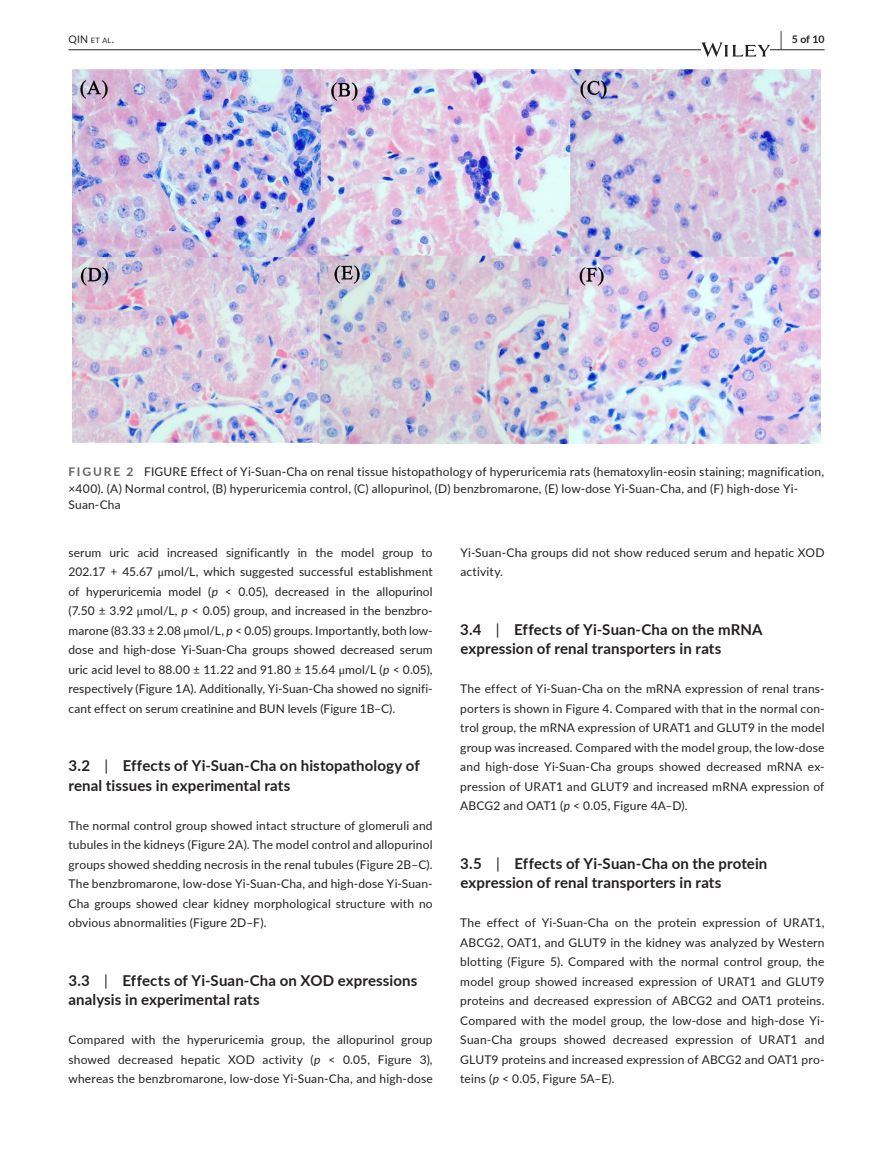
<style>
.page{position:relative;width:893px;height:1174px;background:#fff}
.page>*{position:absolute;margin:0;border:0;box-sizing:border-box;transform-origin:0 0}
.t1{font:700 15px/19.5px "Lato";letter-spacing:.01em;color:#231f20}
.t2{font:12px/19.5px "Lato";letter-spacing:.015em;color:#231f20;text-align:justify}
.t3{font:10.5px "Lato";color:#231f20}
.t4{font:700 10.5px "Lato";color:#231f20}
.s1{font-size:7.35px}
.s2{font-size:19.5px}
.s3{font-weight:700;color:#636366}
.s4{font-family:"STIX"}
.s5{font-style:italic}
.s6{font-weight:400}
</style>
<div class="page">
<hr style="left:68px;top:49px;width:756px;height:1px;background:#231f20">
<svg style="left:701px;top:42px;width:69px;height:15px"></svg>
<img style="left:72px;top:69px;width:749px;height:375px">
<p class="t3" style="left:68px;top:31px;width:47px">QIN <span class="s1">et al</span>.</p>
<p class="t4" style="left:780px;top:31px;width:46px"><span class="s2">|</span> 5 of 10</p>
<p class="t2" style="left:68px;top:463px;width:757px;line-height:16.5px;text-align:left"><span class="s3">FIGURE 2</span> FIGURE Effect of Yi-Suan-Cha on renal tissue histopathology of hyperuricemia rats (hematoxylin-eosin staining; magnification, ×400). (A) Normal control, (B) hyperuricemia control, (C) allopurinol, (D) benzbromarone, (E) low-dose Yi-Suan-Cha, and (F) high-dose Yi-<br>Suan-Cha</p>
<p class="t2" style="left:68px;top:542px;width:366px">serum uric acid increased significantly in the model group to 202.17 + 45.67 <span class="s4">μ</span>mol/L, which suggested successful establishment of hyperuricemia model (<span class="s5">p</span> &lt; 0.05), decreased in the allopurinol (7.50 ± 3.92 <span class="s4">μ</span>mol/L, <span class="s5">p</span> &lt; 0.05) group, and increased in the benzbro&shy;marone (83.33 ± 2.08 <span class="s4">μ</span>mol/L, <span class="s5">p</span> &lt; 0.05) groups. Importantly, both low&shy;dose and high-dose Yi-Suan-Cha groups showed decreased serum uric acid level to 88.00 ± 11.22 and 91.80 ± 15.64 <span class="s4">μ</span>mol/L (<span class="s5">p</span> &lt; 0.05), respectively (Figure 1A). Additionally, Yi-Suan-Cha showed no signifi&shy;cant effect on serum creatinine and BUN levels (Figure 1B–C).</p>
<p class="t1" style="left:68px;top:755px;width:353px">3.2 <span class="s6">|</span> Effects of Yi-Suan-Cha on histopathology of renal tissues in experimental rats</p>
<p class="t2" style="left:68px;top:815px;width:366px">The normal control group showed intact structure of glomeruli and tubules in the kidneys (Figure 2A). The model control and allopurinol groups showed shedding necrosis in the renal tubules (Figure 2B–C).<br>The benzbromarone, low-dose Yi-Suan-Cha, and high-dose Yi-Suan-Cha groups showed clear kidney morphological structure with no obvious abnormalities (Figure 2D–F).</p>
<p class="t1" style="left:68px;top:970px;width:350px">3.3 <span class="s6">|</span> Effects of Yi-Suan-Cha on XOD expressions analysis in experimental rats</p>
<p class="t2" style="left:68px;top:1029px;width:366px">Compared with the hyperuricemia group, the allopurinol group showed decreased hepatic XOD activity (<span class="s5">p</span> &lt; 0.05, Figure 3), whereas the benzbromarone, low-dose Yi-Suan-Cha, and high-dose</p>
<p class="t2" style="left:460px;top:542px;width:366px">Yi-Suan-Cha groups did not show reduced serum and hepatic XOD activity.</p>
<p class="t1" style="left:460px;top:619px;width:304px">3.4 <span class="s6">|</span> Effects of Yi-Suan-Cha on the mRNA expression of renal transporters in rats</p>
<p class="t2" style="left:460px;top:678px;width:366px">The effect of Yi-Suan-Cha on the mRNA expression of renal trans&shy;porters is shown in Figure 4. Compared with that in the normal con&shy;trol group, the mRNA expression of URAT1 and GLUT9 in the model group was increased. Compared with the model group, the low-dose and high-dose Yi-Suan-Cha groups showed decreased mRNA ex&shy;pression of URAT1 and GLUT9 and increased mRNA expression of ABCG2 and OAT1 (<span class="s5">p</span> &lt; 0.05, Figure 4A–D).</p>
<p class="t1" style="left:460px;top:853px;width:309px">3.5 <span class="s6">|</span> Effects of Yi-Suan-Cha on the protein expression of renal transporters in rats</p>
<p class="t2" style="left:460px;top:912px;width:366px">The effect of Yi-Suan-Cha on the protein expression of URAT1, ABCG2, OAT1, and GLUT9 in the kidney was analyzed by Western blotting (Figure 5). Compared with the normal control group, the model group showed increased expression of URAT1 and GLUT9 proteins and decreased expression of ABCG2 and OAT1 proteins.<br>Compared with the model group, the low-dose and high-dose Yi-Suan-Cha groups showed decreased expression of URAT1 and GLUT9 proteins and increased expression of ABCG2 and OAT1 pro&shy;teins (<span class="s5">p</span> &lt; 0.05, Figure 5A–E).</p>
</div>
